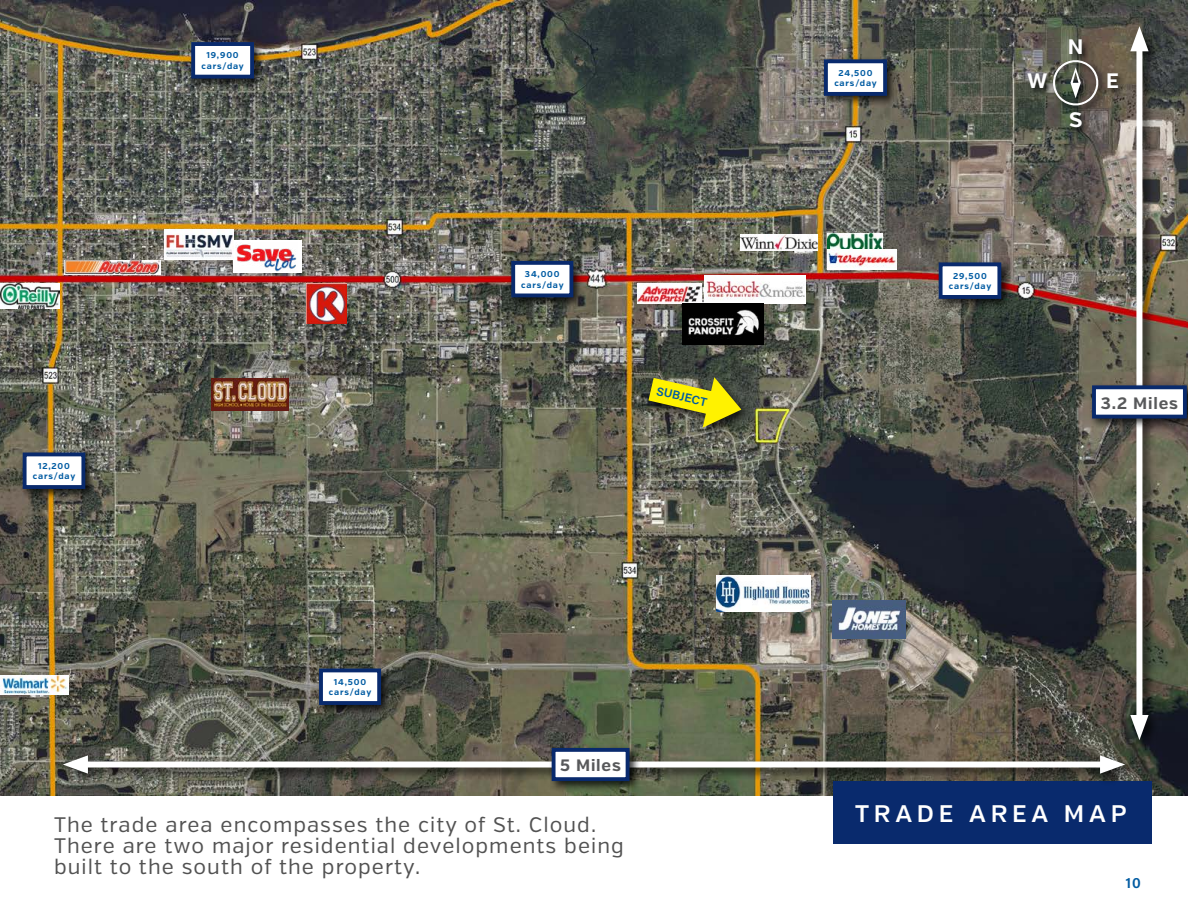
<style>
.page{position:relative;width:1188px;height:918px;background:#fff}
.page>*{position:absolute;margin:0;border:0;box-sizing:border-box;transform-origin:0 0}
.t1{font:600 24px "Verb";letter-spacing:.2em;color:#fff}
.t2{font:21px/21px "Verb";letter-spacing:.05em;color:#525252}
.t3{font:700 21px "Verb";color:#fefefe}
.t4{font:700 16.5px "Verb";letter-spacing:.05em;color:#58595b}
.t5{font:600 15px "Acumin Pro";color:#005ba2}
.t6{font:600 12px "Acumin Pro";color:#005ba2}
.t7{font:700 8.55px/10.6px "Verb";letter-spacing:.1em;color:#005ba2;text-align:center}
</style>
<div class="page">
<img style="left:0;top:0;width:1188px;height:795px">
<div style="left:834px;top:781px;width:318px;height:63px;background:#092a6d"></div>
<div style="left:1127px;top:24px;width:34px;height:728px;background:#000;opacity:.75"></div>
<div style="left:1136px;top:41px;width:6px;height:684px;background:#fff"></div>
<svg style="left:1130px;top:26px;width:19px;height:25px"></svg>
<svg style="left:1130px;top:715px;width:19px;height:25px"></svg>
<div style="left:1089px;top:382px;width:99px;height:47px;background:#000;opacity:.75"></div>
<div style="left:1094px;top:387px;width:91px;height:30px;background:#fff"></div>
<div style="left:1092px;top:385px;width:95px;height:34px;border:4px solid #092a6d"></div>
<div style="left:60px;top:752px;width:1077px;height:34px;background:#000;opacity:.75"></div>
<div style="left:78px;top:762px;width:1032px;height:6px;background:#fff"></div>
<svg style="left:63px;top:755px;width:25px;height:19px"></svg>
<svg style="left:1100px;top:755px;width:25px;height:19px"></svg>
<div style="left:548px;top:745px;width:93px;height:47px;background:#000;opacity:.75"></div>
<div style="left:554px;top:750px;width:74px;height:29px;background:#fff"></div>
<div style="left:552px;top:748px;width:78px;height:33px;border:4px solid #092a6d"></div>
<img style="left:0;top:675px;width:69px;height:20px">
<img style="left:307px;top:284px;width:40px;height:40px">
<div style="left:233px;top:241px;width:68px;height:32px;background:#fff"></div>
<img style="left:236px;top:244px;width:61px;height:28px">
<img style="left:0;top:284px;width:60px;height:24px">
<img style="left:65px;top:260px;width:95px;height:14px">
<div style="left:508px;top:258px;width:77px;height:51px;background:#000;opacity:.75"></div>
<div style="left:513px;top:263px;width:58px;height:32px;background:#fff"></div>
<div style="left:511px;top:261px;width:62px;height:36px;border:4px solid #092a6d"></div>
<div style="left:1051px;top:58px;width:56px;height:56px;background:#000;opacity:.75"></div>
<svg style="left:1051px;top:58px;width:50px;height:50px;background:#67665d"></svg>
<div style="left:1068px;top:37px;width:23px;height:26px;background:#000;opacity:.75"></div>
<div style="left:645px;top:374px;width:108px;height:65px;background:#000;opacity:.75"></div>
<svg style="left:646px;top:373px;width:98px;height:56px;background:#96922a"></svg>
<img style="left:212px;top:378px;width:76px;height:32px">
<img style="left:164px;top:230px;width:69px;height:30px">
<img style="left:827px;top:234px;width:55px;height:15px">
<img style="left:741px;top:234px;width:76px;height:17px">
<img style="left:827px;top:249px;width:70px;height:21px">
<img style="left:638px;top:284px;width:64px;height:19px">
<img style="left:704px;top:275px;width:102px;height:28px">
<img style="left:683px;top:303px;width:81px;height:41px">
<img style="left:717px;top:575px;width:94px;height:37px">
<img style="left:833px;top:600px;width:72px;height:39px">
<div style="left:188px;top:39px;width:77px;height:51px;background:#000;opacity:.75"></div>
<div style="left:193px;top:44px;width:59px;height:33px;background:#fff"></div>
<div style="left:191px;top:42px;width:63px;height:37px;border:4px solid #092a6d"></div>
<div style="left:19px;top:449px;width:78px;height:51px;background:#000;opacity:.75"></div>
<div style="left:25px;top:454px;width:58px;height:33px;background:#fff"></div>
<div style="left:23px;top:453px;width:62px;height:36px;border:4px solid #092a6d"></div>
<div style="left:316px;top:665px;width:76px;height:51px;background:#000;opacity:.75"></div>
<div style="left:321px;top:670px;width:58px;height:33px;background:#fff"></div>
<div style="left:319px;top:669px;width:62px;height:36px;border:4px solid #092a6d"></div>
<div style="left:821px;top:56px;width:77px;height:51px;background:#000;opacity:.75"></div>
<div style="left:826px;top:61px;width:59px;height:33px;background:#fff"></div>
<div style="left:824px;top:59px;width:63px;height:37px;border:4px solid #092a6d"></div>
<div style="left:935px;top:259px;width:78px;height:51px;background:#000;opacity:.75"></div>
<div style="left:941px;top:264px;width:58px;height:33px;background:#fff"></div>
<div style="left:939px;top:262px;width:62px;height:37px;border:4px solid #092a6d"></div>
<div style="left:1026px;top:72px;width:30px;height:25px;background:#000;opacity:.75"></div>
<div style="left:1068px;top:110px;width:23px;height:26px;background:#000;opacity:.75"></div>
<div style="left:1106px;top:72px;width:21px;height:25px;background:#000;opacity:.75"></div>
<p class="t7" style="left:202px;top:50px;width:44px">19,900 cars/day</p>
<p class="t7" style="left:33px;top:461px;width:44px">12,200 cars/day</p>
<p class="t7" style="left:521px;top:269px;width:44px">34,000 cars/day</p>
<p class="t6" style="left:659px;top:382px;width:53px;rotate:13deg">SUBJECT</p>
<p class="t7" style="left:329px;top:677px;width:44px">14,500 cars/day</p>
<p class="t4" style="left:560px;top:755px;width:62px">5 Miles</p>
<p class="t2" style="left:54px;top:815px;width:571px">The trade area encompasses the city of St. Cloud.<br>There are two major residential developments being built to the south of the property.</p>
<p class="t7" style="left:834px;top:68px;width:44px">24,500 cars/day</p>
<p class="t3" style="left:1027px;top:68px;width:22px">W</p>
<p class="t3" style="left:1068px;top:34px;width:17px">N</p>
<p class="t3" style="left:1069px;top:107px;width:15px">S</p>
<p class="t3" style="left:1106px;top:68px;width:14px">E</p>
<p class="t7" style="left:949px;top:271px;width:44px">29,500 cars/day</p>
<p class="t4" style="left:1101px;top:393px;width:79px">3.2 Miles</p>
<p class="t1" style="left:855px;top:799px;width:273px">TRADE AREA MAP</p>
<p class="t5" style="left:1126px;top:872px;width:17px">10</p>
</div>
